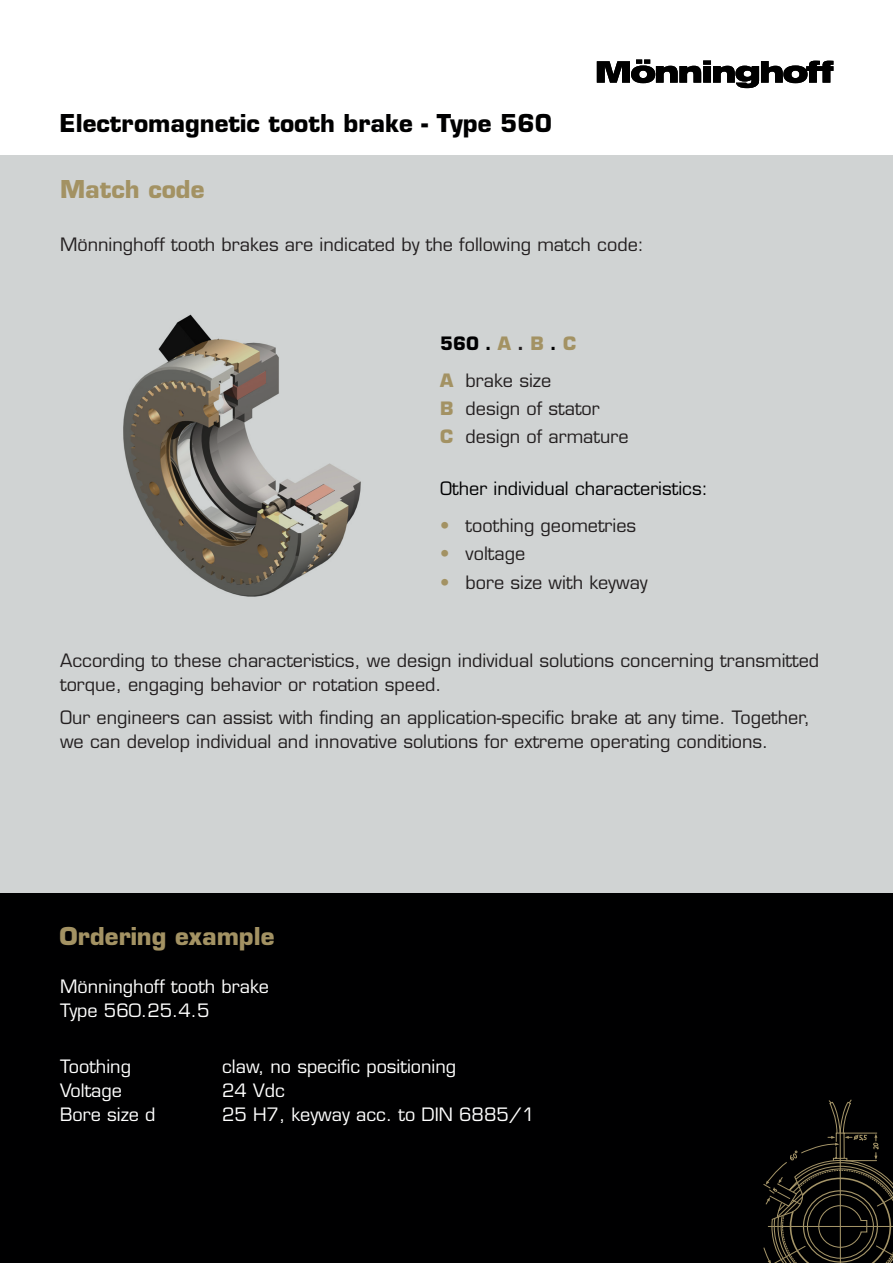
<style>
.page{position:relative;width:893px;height:1263px;background:#fff}
.page>*{position:absolute;margin:0;border:0;box-sizing:border-box;transform-origin:0 0}
.t1{font:700 24px "Eurostile LT Std";color:#000001}
.Überschrift_H2{font:700 24px "Eurostile LT Std";color:#a39263}
.Fließtext{font:18px/24px "Eurostile LT Std";color:#231f20}
.Fließtext_weiß{font:18px/24px "Eurostile LT Std";color:#fff}
.t2{font:18px "Eurostile LT Std";color:#000001}
.t3{font:700 18px "Eurostile LT Std";color:#000001}
.s1{color:#a39263}
.s2{color:#231f20}
.s3{font-weight:700;color:#a39263}
</style>
<div class="page">
<div style="left:0;top:156px;width:893px;height:737px;background:#d0d3d3"></div>
<div style="left:0;top:893px;width:893px;height:370px;background:#000001"></div>
<svg style="left:763px;top:1099px;width:130px;height:164px"></svg>
<img style="left:123px;top:314px;width:238px;height:283px">
<svg style="left:597px;top:60px;width:236px;height:28px"></svg>
<p class="t1" style="left:60px;top:108px;width:494px">Electromagnetic tooth brake - Type 560</p>
<p class="Überschrift_H2" style="left:60px;top:174px;width:146px">Match code</p>
<p class="Fließtext" style="left:60px;top:233px;width:585px">Mönninghoff tooth brakes are indicated by the following match code:</p>
<p class="t3" style="left:440px;top:332px;width:138px">560 . <span class="s1">A</span> <span class="s2">.</span> <span class="s1">B</span> . <span class="s1">C</span></p>
<p class="Fließtext" style="left:440px;top:368px;width:113px"><span class="s3">A</span> brake size</p>
<p class="Fließtext" style="left:440px;top:396px;width:161px"><span class="s3">B</span> design of stator</p>
<p class="Fließtext" style="left:440px;top:425px;width:190px"><span class="s3">C</span> design of armature</p>
<p class="t2" style="left:440px;top:478px;width:269px">Other individual characteristics:</p>
<p class="Fließtext" style="left:440px;top:514px;width:198px"><span class="s1">•</span> toothing geometries</p>
<p class="Fließtext" style="left:440px;top:542px;width:87px"><span class="s1">•</span> voltage</p>
<p class="Fließtext" style="left:440px;top:570px;width:209px"><span class="s1">•</span> bore size with keyway</p>
<p class="Fließtext" style="left:60px;top:649px;width:761px">According to these characteristics, we design individual solutions concerning transmitted torque, engaging behavior or rotation speed.</p>
<p class="Fließtext" style="left:60px;top:705px;width:751px">Our engineers can assist with finding an application-specific brake at any time. Together, we can develop individual and innovative solutions for extreme operating conditions.</p>
<p class="Überschrift_H2" style="left:60px;top:921px;width:216px">Ordering example</p>
<p class="Fließtext_weiß" style="left:60px;top:974px;width:210px">Mönninghoff tooth brake<br>Type 560.25.4.5</p>
<p class="Fließtext_weiß" style="left:60px;top:1055px;width:72px">Toothing</p>
<p class="Fließtext_weiß" style="left:222px;top:1055px;width:236px">claw, no specific positioning</p>
<p class="Fließtext_weiß" style="left:60px;top:1079px;width:63px">Voltage</p>
<p class="Fließtext_weiß" style="left:222px;top:1079px;width:64px">24 Vdc</p>
<p class="Fließtext_weiß" style="left:60px;top:1103px;width:97px">Bore size d</p>
<p class="Fließtext_weiß" style="left:222px;top:1103px;width:314px">25 H7, keyway acc. to DIN 6885/1</p>
</div>
